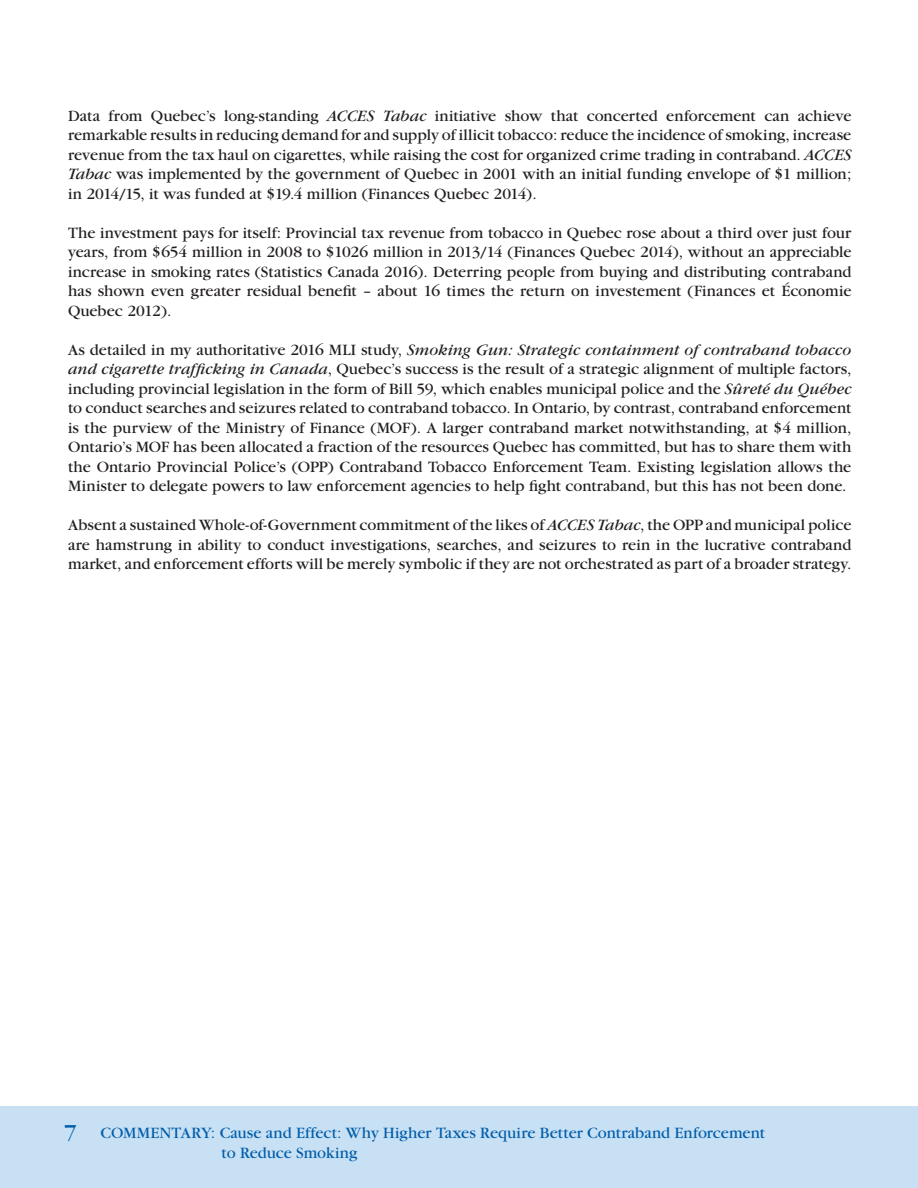
<style>
.page{position:relative;width:918px;height:1188px;background:#fff}
.page>*{position:absolute;margin:0;border:0;box-sizing:border-box;transform-origin:0 0}
.t1{font:24px "Garamond";color:#015dab}
.t2{font:16.5px/19.5px "Garamond";color:#231f20;text-align:justify}
.t3{font:16.5px/19.5px "Garamond";color:#015dab}
.s1{font-style:italic}
</style>
<div class="page">
<div style="left:0;top:1106px;width:918px;height:82px;background:#c7e0f3"></div>
<p class="t2" style="left:68px;top:106px;width:785px">Data from Quebec’s long-standing <span class="s1">ACCES Tabac</span> initiative show that concerted enforcement can achieve remarkable results in reducing demand for and supply of illicit tobacco: reduce the incidence of smoking, increase revenue from the tax haul on cigarettes, while raising the cost for organized crime trading in contraband. <span class="s1">ACCES Tabac</span> was implemented by the government of Quebec in 2001 with an initial funding envelope of $1 million; in 2014/15, it was funded at $19.4 million (Finances Quebec 2014).</p>
<p class="t2" style="left:68px;top:223px;width:785px">The investment pays for itself: Provincial tax revenue from tobacco in Quebec rose about a third over just four years, from $654 million in 2008 to $1026 million in 2013/14 (Finances Quebec 2014), without an appreciable increase in smoking rates (Statistics Canada 2016). Deterring people from buying and distributing contraband has shown even greater residual benefit – about 16 times the return on investement (Finances et Économie Quebec 2012).</p>
<p class="t2" style="left:68px;top:340px;width:785px">As detailed in my authoritative 2016 MLI study, <span class="s1">Smoking Gun: Strategic containment of contraband tobacco and cigarette trafficking in Canada</span>, Quebec’s success is the result of a strategic alignment of multiple factors, including provincial legislation in the form of Bill 59, which enables municipal police and the <span class="s1">Sûreté du Québec </span>to conduct searches and seizures related to contraband tobacco. In Ontario, by contrast, contraband enforcement is the purview of the Ministry of Finance (MOF). A larger contraband market notwithstanding, at $4 million, Ontario’s MOF has been allocated a fraction of the resources Quebec has committed, but has to share them with the Ontario Provincial Police’s (OPP) Contraband Tobacco Enforcement Team. Existing legislation allows the Minister to delegate powers to law enforcement agencies to help fight contraband, but this has not been done.</p>
<p class="t2" style="left:68px;top:515px;width:785px">Absent a sustained Whole-of-Government commitment of the likes of <span class="s1">ACCES Tabac</span>, the OPP and municipal police are hamstrung in ability to conduct investigations, searches, and seizures to rein in the lucrative contraband market, and enforcement efforts will be merely symbolic if they are not orchestrated as part of a broader strategy.</p>
<h1 class="t1" style="left:64px;top:1120px;width:14px">7</h1>
<p class="t3" style="left:222px;top:1124px;width:545px;text-indent:-121px">COMMENTARY: Cause and Effect: Why Higher Taxes Require Better Contraband Enforcement to Reduce Smoking</p>
</div>
